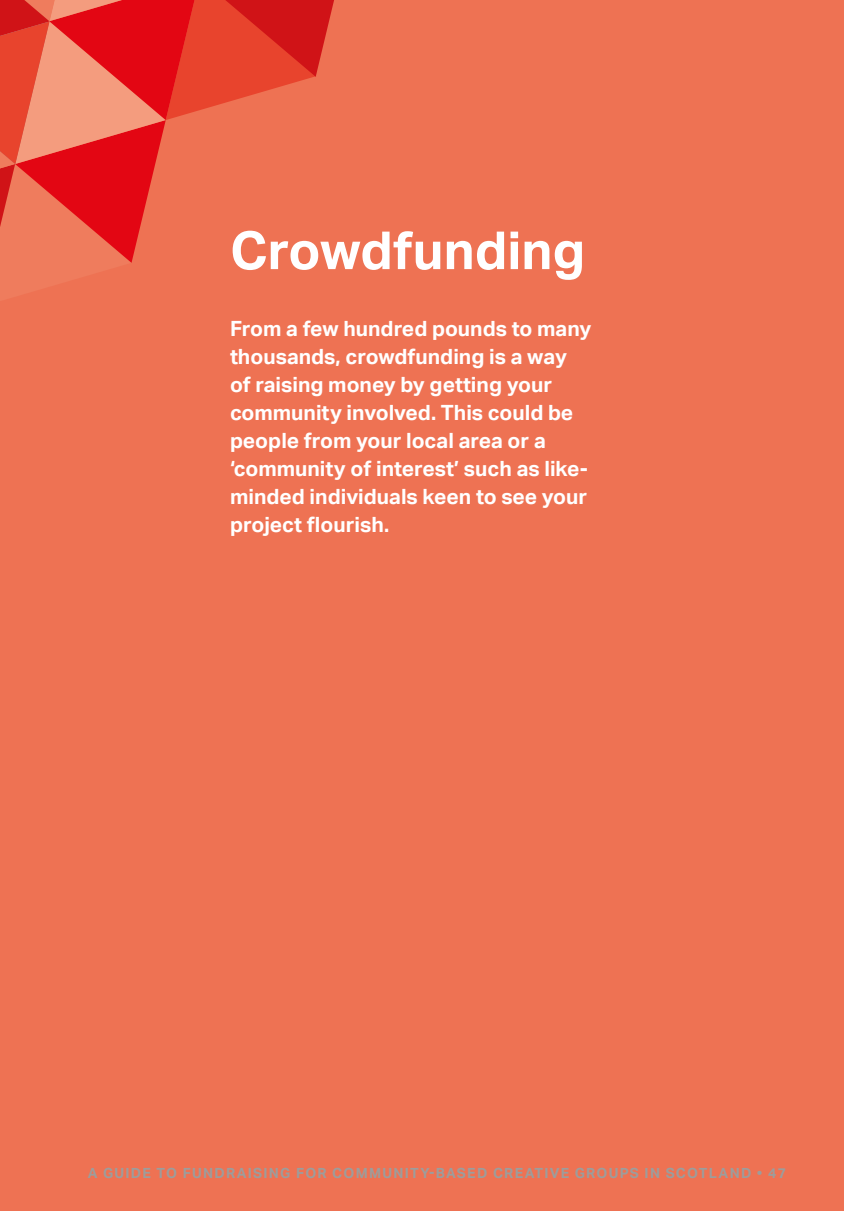
<style>
.page{position:relative;width:844px;height:1211px;background:#fff}
.page>*{position:absolute;margin:0;border:0;box-sizing:border-box;transform-origin:0 0}
.t1{font:700 52.5px "Aktiv Grotesk";color:#fff}
.t2{font:700 21px/28px "Aktiv Grotesk";color:#fff}
.t3{font:700 14px "Aktiv Grotesk";letter-spacing:.09em;color:#9d9d9c}
</style>
<div class="page">
<div style="left:0;top:0;width:843px;height:1210px;background:#ee7253"></div>
<svg style="left:0;top:0;width:334px;height:263px"></svg>
<h1 class="t1" style="left:230px;top:220px;width:356px">Crowdfunding</h1>
<p class="t2" style="left:230px;top:315px;width:363px">From a few hundred pounds to many thousands, crowdfunding is a way of raising money by getting your community involved. This could be people from your local area or a ‘community of interest’ such as like&shy;minded individuals keen to see your project flourish.</p>
<p class="t3" style="left:88px;top:1165px;width:699px">A GUIDE TO FUNDRAISING FOR COMMUNITY-BASED CREATIVE GROUPS IN SCOTLAND • 47</p>
</div>
